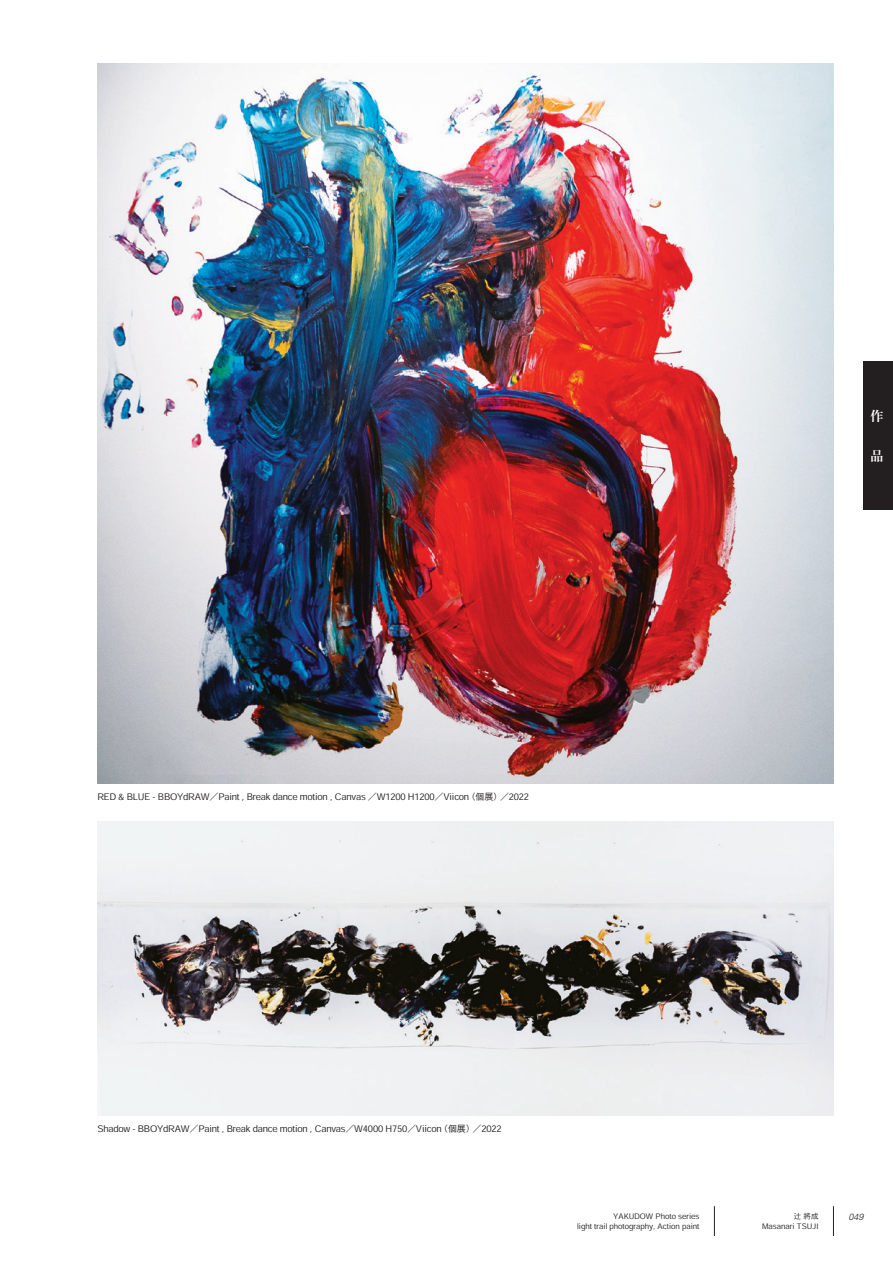
<style>
.page{position:relative;width:893px;height:1263px;background:#fff}
.page>*{position:absolute;margin:0;border:0;box-sizing:border-box;transform-origin:0 0}
.t1{font:700 13.5px "Ryumin Pr 6";color:#fff}
.t2{font:9px "Heisei Kaku Go Std W3";letter-spacing:-.02em;color:#231f20}
.t3{font:italic 300 9px "Univers LT Std";color:#231f20}
.t4{font:7.5px/10.5px "Heisei Kaku Go Std W3";color:#231f20;text-align:right}
</style>
<div class="page">
<hr style="left:714px;top:1206px;width:1px;height:30px;background:#231f20">
<hr style="left:833px;top:1206px;width:1px;height:30px;background:#231f20">
<div style="left:863px;top:361px;width:30px;height:149px;background:#231f20"></div>
<img style="left:97px;top:64px;width:736px;height:720px">
<img style="left:97px;top:821px;width:736px;height:294px">
<h1 class="t1" style="left:870px;top:405px;width:15px">作</h1>
<h1 class="t1" style="left:870px;top:445px;width:15px">品</h1>
<p class="t2" style="left:97px;top:791px;width:433px">RED &amp; BLUE - BBOYdRAW／Paint , Break dance motion , Canvas ／W1200 H1200／Viicon （個展）／2022</p>
<p class="t2" style="left:97px;top:1123px;width:406px">Shadow - BBOYdRAW／Paint , Break dance motion , Canvas／W4000 H750／Viicon （個展）／2022</p>
<p class="t4" style="left:577px;top:1211px;width:124px">YAKUDOW Photo series<br>light trail photography, Action paint</p>
<p class="t4" style="left:762px;top:1211px;width:58px">辻 將成<br>Masanari TSUJI</p>
<p class="t3" style="left:848px;top:1211px;width:17px">049</p>
</div>
